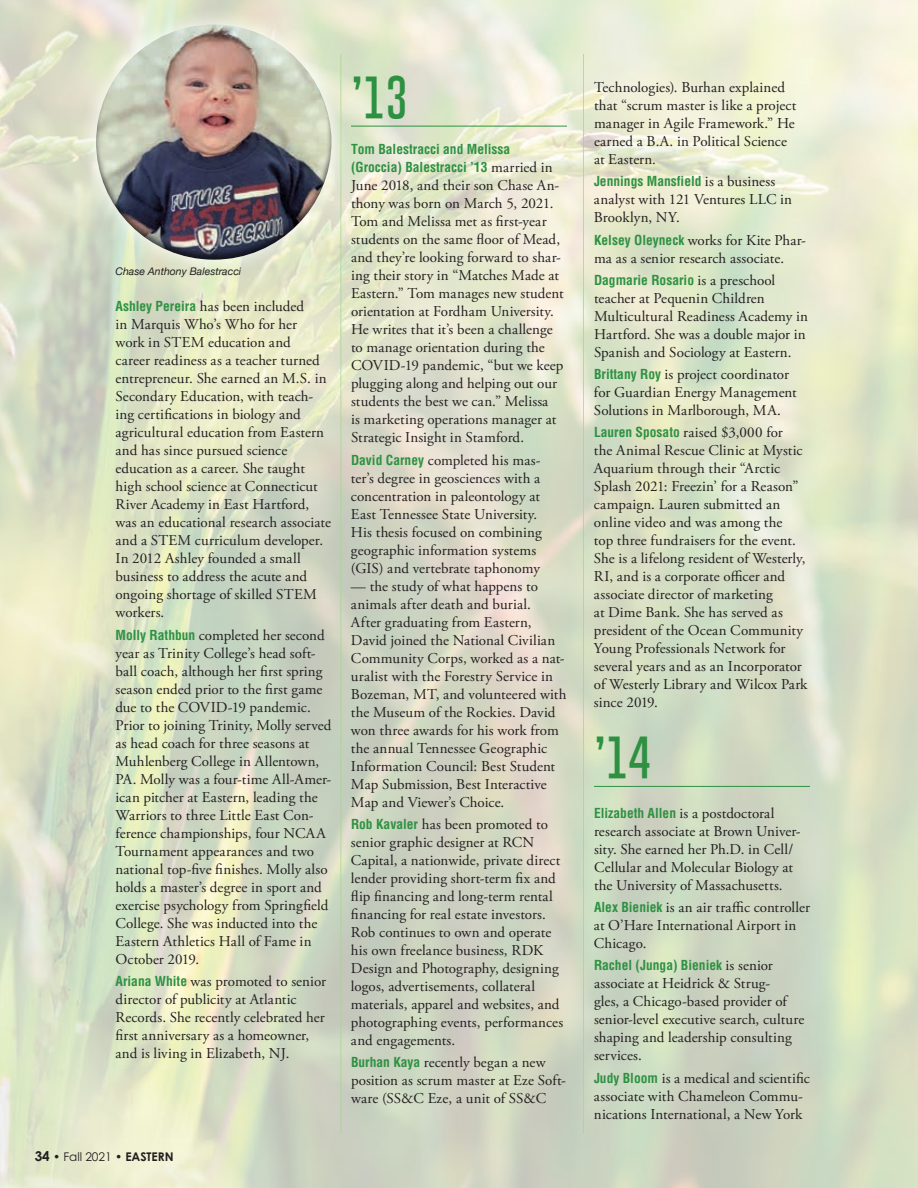
<style>
.page{position:relative;width:918px;height:1188px;background:#fff}
.page>*{position:absolute;margin:0;border:0;box-sizing:border-box;transform-origin:0 0}
.t1{font:100 45px "Gobold";color:#2e9142}
.t2{font:15px/18px "Adobe Garamond Pro";letter-spacing:.005em;color:#231f20}
.t3{font:700 condensed 13.5px/18px "Helvetica LT Std";color:#2e9142}
.t4{font:700 12px "Century Gothic Pro";letter-spacing:-.005em;color:#231f20}
.t5{font:italic 10.5px "Helvetica Neue";color:#231f20}
.s1{font-family:"Helvetica LT Std";font-weight:700;font-stretch:condensed;font-size:13.5px;color:#2e9142}
.s2{font-size:13.5px}
.s3{font-weight:400}
.s4{font-family:"Adobe Garamond Pro";font-weight:400;font-stretch:normal;font-size:15px;color:#231f20}
</style>
<div class="page">
<hr style="left:583px;top:54px;width:1px;height:1080px;background:#a6d491">
<hr style="left:341px;top:54px;width:1px;height:1080px;background:#a6d491">
<hr style="left:594px;top:786px;width:216px;height:1px;background:#2e9142">
<hr style="left:351px;top:126px;width:216px;height:1px;background:#2e9142">
<svg style="left:78px;top:6px;width:272px;height:273px"></svg>
<div style="left:95px;top:23px;width:238px;height:237px;background:#231f20;opacity:.75"></div>
<p class="t5" style="left:116px;top:264px;width:127px">Chase Anthony Balestracci</p>
<p class="t2" style="left:115px;top:298px;width:217px"><span class="s1">Ashley Pereira</span> has been included<br>in Marquis Who’s Who for her<br>work in STEM education and<br>career readiness as a teacher turned entrepreneur. She earned an M.S. in<br>Secondary Education, with teach&shy;ing certifications in biology and agricultural education from Eastern and has since pursued science education as a career. She taught high school science at Connecticut<br>River Academy in East Hartford, was an educational research associate and a STEM curriculum developer.<br>In 2012 Ashley founded a small business to address the acute and ongoing shortage of skilled STEM workers.</p>
<p class="t2" style="left:116px;top:626px;width:218px"><span class="s1">Molly Rathbun</span> completed her second year as Trinity College’s head soft&shy;ball coach, although her first spring season ended prior to the first game due to the COVID-19 pandemic.<br>Prior to joining Trinity, Molly served as head coach for three seasons at Muhlenberg College in Allentown, PA. Molly was a four-time All-Amer&shy;ican pitcher at Eastern, leading the Warriors to three Little East Con&shy;ference championships, four NCAA Tournament appearances and two national top-five finishes. Molly also holds a master’s degree in sport and exercise psychology from Springfield College. She was inducted into the Eastern Athletics Hall of Fame in October 2019.</p>
<p class="t2" style="left:116px;top:973px;width:212px"><span class="s1">Ariana White</span> was promoted to senior director of publicity at Atlantic Records. She recently celebrated her first anniversary as a homeowner, and is living in Elizabeth, NJ.</p>
<p class="t4" style="left:35px;top:1149px;width:140px"><span class="s2">34</span> • <span class="s3">Fall 2021</span> • EASTERN</p>
<h1 class="t1" style="left:351px;top:69px;width:58px">’13</h1>
<p class="t3" style="left:351px;top:140px;width:203px">Tom Balestracci and Melissa (Groccia) Balestracci ’13 <span class="s4">married in</span></p>
<p class="t2" style="left:351px;top:177px;width:214px">June 2018, and their son Chase An&shy;thony was born on March 5, 2021.<br>Tom and Melissa met as first-year students on the same floor of Mead, and they’re looking forward to shar&shy;ing their story in “Matches Made at Eastern.” Tom manages new student orientation at Fordham University.<br>He writes that it’s been a challenge to manage orientation during the COVID-19 pandemic, “but we keep plugging along and helping out our students the best we can.” Melissa<br>is marketing operations manager at Strategic Insight in Stamford.</p>
<p class="t2" style="left:351px;top:451px;width:192px"><span class="s1">David Carney</span> completed his mas&shy;ter’s degree in geosciences with a concentration in paleontology at East Tennessee State University.<br>His thesis focused on combining geographic information systems (GIS) and vertebrate taphonomy</p>
<p class="t2" style="left:351px;top:577px;width:217px">— the study of what happens to animals after death and burial.<br>After graduating from Eastern,<br>David joined the National Civilian<br>Community Corps, worked as a nat&shy;uralist with the Forestry Service in<br>Bozeman, MT, and volunteered with the Museum of the Rockies. David won three awards for his work from the annual Tennessee Geographic<br>Information Council: Best Student<br>Map Submission, Best Interactive<br>Map and Viewer’s Choice.</p>
<p class="t2" style="left:351px;top:816px;width:214px"><span class="s1">Rob Kavaler</span> has been promoted to senior graphic designer at RCN Capital, a nationwide, private direct lender providing short-term fix and flip financing and long-term rental financing for real estate investors.<br>Rob continues to own and operate his own freelance business, RDK Design and Photography, designing logos, advertisements, collateral materials, apparel and websites, and photographing events, performances and engagements.</p>
<p class="t2" style="left:351px;top:1054px;width:216px"><span class="s1">Burhan Kaya</span> recently began a new position as scrum master at Eze Soft&shy;ware (SS&amp;C Eze, a unit of SS&amp;C</p>
<p class="t2" style="left:594px;top:79px;width:204px">Technologies). Burhan explained that “scrum master is like a project manager in Agile Framework.” He earned a B.A. in Political Science at Eastern.</p>
<p class="t3" style="left:594px;top:172px;width:183px">Jennings Mansfield <span class="s4">is a business</span></p>
<p class="t2" style="left:594px;top:191px;width:200px">analyst with 121 Ventures LLC in<br>Brooklyn, NY.</p>
<p class="t2" style="left:594px;top:231px;width:214px"><span class="s1">Kelsey Oleyneck</span> works for Kite Phar&shy;ma as a senior research associate.</p>
<p class="t3" style="left:594px;top:271px;width:183px">Dagmarie Rosario <span class="s4">is a preschool</span></p>
<p class="t2" style="left:594px;top:290px;width:216px">teacher at Pequenin Children Multicultural Readiness Academy in Hartford. She was a double major in Spanish and Sociology at Eastern.</p>
<p class="t2" style="left:594px;top:366px;width:204px"><span class="s1">Brittany Roy</span> is project coordinator for Guardian Energy Management<br>Solutions in Marlborough, MA.</p>
<p class="t2" style="left:594px;top:424px;width:215px"><span class="s1">Lauren Sposato</span> raised $3,000 for<br>the Animal Rescue Clinic at Mystic<br>Aquarium through their “Arctic<br>Splash 2021: Freezin’ for a Reason” campaign. Lauren submitted an online video and was among the<br>top three fundraisers for the event.<br>She is a lifelong resident of Westerly,<br>RI, and is a corporate officer and associate director of marketing<br>at Dime Bank. She has served as president of the Ocean Community<br>Young Professionals Network for several years and as an Incorporator of Westerly Library and Wilcox Park since 2019.</p>
<h1 class="t1" style="left:594px;top:730px;width:58px">’14</h1>
<p class="t2" style="left:594px;top:804px;width:208px"><span class="s1">Elizabeth Allen</span> is a postdoctoral research associate at Brown Univer&shy;sity. She earned her Ph.D. in Cell/ Cellular and Molecular Biology at the University of Massachusetts.</p>
<p class="t2" style="left:594px;top:899px;width:218px"><span class="s1">Alex Bieniek</span> is an air traffic controller at O’Hare International Airport in<br>Chicago.</p>
<p class="t3" style="left:594px;top:956px;width:180px">Rachel (Junga) Bieniek <span class="s4">is senior</span></p>
<p class="t2" style="left:594px;top:975px;width:212px">associate at Heidrick &amp; Strug-<br>gles, a Chicago-based provider of senior-level executive search, culture shaping and leadership consulting services.</p>
<p class="t2" style="left:594px;top:1069px;width:217px"><span class="s1">Judy Bloom</span> is a medical and scientific associate with Chameleon Commu&shy;nications International, a New York</p>
</div>
